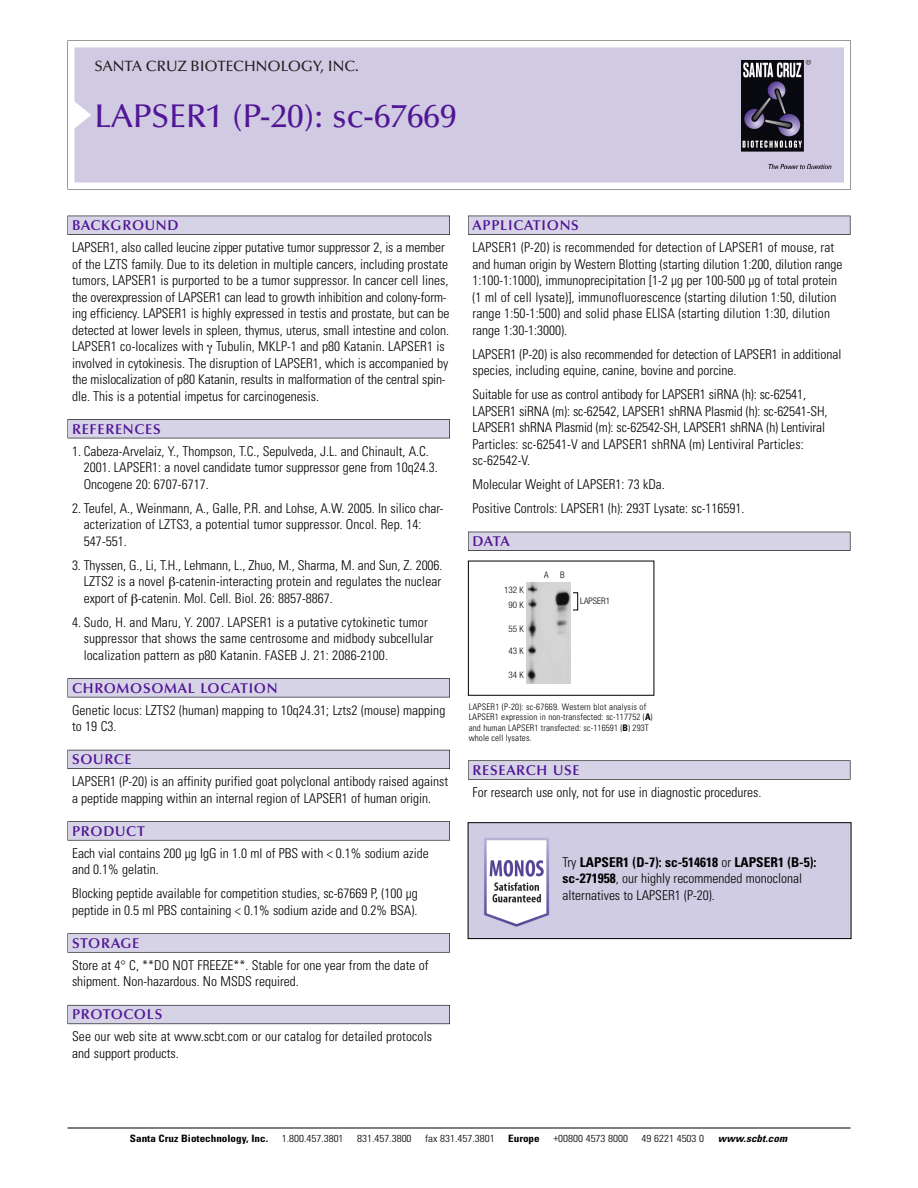
<style>
.page{position:relative;width:918px;height:1188px;background:#fff}
.page>*{position:absolute;margin:0;border:0;box-sizing:border-box;transform-origin:0 0}
.t1{font:500 33px "Optima";color:#511695}
.t2{font:500 15px "Optima";color:#231f20}
.t3{font:600 14.25px "Optima";letter-spacing:.05em;color:#511695}
.t4{font:300 condensed 13.5px/16.5px "Univers";color:#000}
.t5{font:300 condensed 10.2px "Univers";color:#000;scale:1.1 1}
.t6{font:700 condensed 10.2px "Univers";color:#000;scale:1.1 1}
.t7{font:italic 700 condensed 10.2px "Univers";letter-spacing:.005em;color:#000;scale:1.1 1}
.t8{font:300 condensed 9px/10.5px "Univers";letter-spacing:.015em;color:#000}
.t9{font:300 condensed 9px/15px "Helvetica Neue";color:#000;text-align:center}
.s1{font-weight:700}
</style>
<div class="page">
<svg style="left:68px;top:40px;width:783px;height:149px"></svg>
<div style="left:74px;top:47px;width:770px;height:135px;background:#d1cae3"></div>
<img style="left:741px;top:60px;width:90px;height:108px">
<div style="left:68px;top:216px;width:382px;height:19px;background:#525155"></div>
<div style="left:68px;top:216px;width:381px;height:18px;background:#d7d3e7"></div>
<div style="left:68px;top:419px;width:382px;height:19px;background:#525155"></div>
<div style="left:68px;top:420px;width:381px;height:18px;background:#d7d3e7"></div>
<div style="left:68px;top:678px;width:382px;height:19px;background:#545357"></div>
<div style="left:68px;top:679px;width:381px;height:18px;background:#d7d3e7"></div>
<div style="left:68px;top:750px;width:382px;height:19px;background:#54535a"></div>
<div style="left:68px;top:750px;width:381px;height:18px;background:#d7d3e7"></div>
<svg style="left:68px;top:821px;width:382px;height:20px"></svg>
<div style="left:68px;top:822px;width:381px;height:18px;background:#d7d3e7"></div>
<div style="left:68px;top:933px;width:382px;height:20px;background:#626263"></div>
<div style="left:68px;top:934px;width:381px;height:18px;background:#d7d3e7"></div>
<div style="left:68px;top:1005px;width:382px;height:19px;background:#66646d"></div>
<div style="left:68px;top:1006px;width:381px;height:18px;background:#d7d3e7"></div>
<div style="left:468px;top:216px;width:382px;height:19px;background:#525155"></div>
<div style="left:468px;top:216px;width:382px;height:18px;background:#d7d3e7"></div>
<div style="left:468px;top:532px;width:382px;height:19px;background:#515055"></div>
<div style="left:468px;top:532px;width:382px;height:18px;background:#d7d3e7"></div>
<div style="left:468px;top:760px;width:382px;height:20px;background:#666"></div>
<div style="left:468px;top:761px;width:382px;height:18px;background:#d7d3e7"></div>
<hr style="left:68px;top:1128px;width:782px;height:1px;background:#000">
<div style="left:468px;top:561px;width:186px;height:135px;border:1px solid #000"></div>
<img style="left:527px;top:582px;width:44px;height:102px">
<div style="left:573px;top:593px;width:5px;height:17px;border:1px solid #000"></div>
<img style="left:470px;top:824px;width:379px;height:113px">
<div style="left:468px;top:822px;width:383px;height:117px;border:1px solid #000"></div>
<p class="t2" style="left:94px;top:61px;width:266px">SANTA CRUZ BIOTECHNOLOGY, INC.</p>
<h1 class="t1" style="left:94px;top:103px;width:364px">LAPSER1 (P-20): sc-67669</h1>
<p class="t3" style="left:72px;top:219px;width:108px">BACKGROUND</p>
<p class="t4" style="left:72px;top:240px;width:379px">LAPSER1, also called leucine zipper putative tumor suppressor 2, is a member of the LZTS family. Due to its deletion in multiple cancers, including prostate tumors, LAPSER1 is purported to be a tumor suppressor. In cancer cell lines, the overexpression of LAPSER1 can lead to growth inhibition and colony-form&shy;ing efficiency. LAPSER1 is highly expressed in testis and prostate, but can be detected at lower levels in spleen, thymus, uterus, small intestine and colon.<br>LAPSER1 co-localizes with Tubulin, MKLP-1 and p80 Katanin. LAPSER1 is involved in cytokinesis. The disruption of LAPSER1, which is accompanied by the mislocalization of p80 Katanin, results in malformation of the central spin&shy;dle. This is a potential impetus for carcinogenesis.</p>
<p class="t3" style="left:72px;top:423px;width:90px">REFERENCES</p>
<p class="t4" style="left:84px;top:444px;width:356px;text-indent:-12px">1. Cabeza-Arvelaiz, Y., Thompson, T.C., Sepulveda, J.L. and Chinault, A.C.<br>2001. LAPSER1: a novel candidate tumor suppressor gene from 10q24.3.<br>Oncogene 20: 6707-6717.</p>
<p class="t4" style="left:84px;top:501px;width:361px;text-indent:-12px">2. Teufel, A., Weinmann, A., Galle, P.R. and Lohse, A.W. 2005. In silico char&shy;acterization of LZTS3, a potential tumor suppressor. Oncol. Rep. 14:<br>547-551.</p>
<p class="t4" style="left:84px;top:558px;width:360px;text-align:justify;text-indent:-12px">3. Thyssen, G., Li, T.H., Lehmann, L., Zhuo, M., Sharma, M. and Sun, Z. 2006.<br>LZTS2 is a novel -catenin-interacting protein and regulates the nuclear export of -catenin. Mol. Cell. Biol. 26: 8857-8867.</p>
<p class="t4" style="left:84px;top:615px;width:351px;text-indent:-12px">4. Sudo, H. and Maru, Y. 2007. LAPSER1 is a putative cytokinetic tumor suppressor that shows the same centrosome and midbody subcellular localization pattern as p80 Katanin. FASEB J. 21: 2086-2100.</p>
<p class="t3" style="left:72px;top:682px;width:207px">CHROMOSOMAL LOCATION</p>
<p class="t4" style="left:72px;top:703px;width:375px">Genetic locus: LZTS2 (human) mapping to 10q24.31; Lzts2 (mouse) mapping to 19 C3.</p>
<p class="t3" style="left:72px;top:754px;width:61px">SOURCE</p>
<p class="t4" style="left:72px;top:774px;width:378px">LAPSER1 (P-20) is an affinity purified goat polyclonal antibody raised against a peptide mapping within an internal region of LAPSER1 of human origin.</p>
<p class="t3" style="left:72px;top:825px;width:74px">PRODUCT</p>
<p class="t4" style="left:72px;top:846px;width:358px">Each vial contains 200 µg IgG in 1.0 ml of PBS with &lt; 0.1% sodium azide and 0.1% gelatin.</p>
<p class="t4" style="left:72px;top:886px;width:347px">Blocking peptide available for competition studies, sc-67669 P, (100 µg peptide in 0.5 ml PBS containing &lt; 0.1% sodium azide and 0.2% BSA).</p>
<p class="t3" style="left:72px;top:937px;width:69px">STORAGE</p>
<p class="t4" style="left:72px;top:958px;width:358px">Store at 4° C, **DO NOT FREEZE**. Stable for one year from the date of shipment. Non-hazardous. No MSDS required.</p>
<p class="t3" style="left:72px;top:1009px;width:92px">PROTOCOLS</p>
<p class="t4" style="left:72px;top:1030px;width:362px">See our web site at www.scbt.com or our catalog for detailed protocols and support products.</p>
<p class="t3" style="left:473px;top:219px;width:108px">APPLICATIONS</p>
<p class="t4" style="left:473px;top:240px;width:371px">LAPSER1 (P-20) is recommended for detection of LAPSER1 of mouse, rat and human origin by Western Blotting (starting dilution 1:200, dilution range 1:100-1:1000), immunoprecipitation [1-2 µg per 100-500 µg of total protein (1 ml of cell lysate)], immunofluorescence (starting dilution 1:50, dilution range 1:50-1:500) and solid phase ELISA (starting dilution 1:30, dilution range 1:30-1:3000).</p>
<p class="t4" style="left:473px;top:347px;width:370px">LAPSER1 (P-20) is also recommended for detection of LAPSER1 in additional species, including equine, canine, bovine and porcine.</p>
<p class="t4" style="left:473px;top:387px;width:356px">Suitable for use as control antibody for LAPSER1 siRNA (h): sc-62541, LAPSER1 siRNA (m): sc-62542, LAPSER1 shRNA Plasmid (h): sc-62541-SH, LAPSER1 shRNA Plasmid (m): sc-62542-SH, LAPSER1 shRNA (h) Lentiviral Particles: sc-62541-V and LAPSER1 shRNA (m) Lentiviral Particles: sc-62542-V.</p>
<p class="t4" style="left:473px;top:473px;width:274px;line-height:24px">Molecular Weight of LAPSER1: 73 kDa.<br>Positive Controls: LAPSER1 (h): 293T Lysate: sc-116591.</p>
<p class="t3" style="left:473px;top:536px;width:39px">DATA</p>
<p class="t9" style="left:504px;top:583px;width:21px">132 K<br>90 K</p>
<p class="t9" style="left:508px;top:622px;width:17px">55 K</p>
<p class="t9" style="left:508px;top:644px;width:17px">43 K</p>
<p class="t9" style="left:508px;top:668px;width:17px">34 K</p>
<p class="t9" style="left:544px;top:568px;width:6px">A</p>
<p class="t9" style="left:560px;top:568px;width:6px">B</p>
<p class="t9" style="left:580px;top:594px;width:31px">LAPSER1</p>
<p class="t8" style="left:469px;top:702px;width:185px">LAPSER1 (P-20): sc-67669. Western blot analysis of LAPSER1 expression in non-transfected: sc-117752 (<span class="s1">A</span>) and human LAPSER1 transfected: sc-116591 (<span class="s1">B</span>) 293T whole cell lysates.</p>
<p class="t3" style="left:473px;top:764px;width:109px">RESEARCH USE</p>
<p class="t4" style="left:473px;top:785px;width:290px">For research use only, not for use in diagnostic procedures.</p>
<p class="t4" style="left:563px;top:855px;width:255px">Try <span class="s1">LAPSER1 (D-7): sc-514618</span> or <span class="s1">LAPSER1 (B-5): sc-271958</span>, our highly recommended monoclonal alternatives to LAPSER1 (P-20).</p>
<p class="t6" style="left:130px;top:1135px;width:127px">Santa Cruz Biotechnology, Inc.</p>
<p class="t5" style="left:282px;top:1135px;width:58px">1.800.457.3801</p>
<p class="t5" style="left:357px;top:1135px;width:51px">831.457.3800</p>
<p class="t5" style="left:425px;top:1135px;width:65px">fax 831.457.3801</p>
<p class="t6" style="left:508px;top:1135px;width:30px">Europe</p>
<p class="t5" style="left:553px;top:1135px;width:69px">+00800 4573 8000</p>
<p class="t5" style="left:642px;top:1135px;width:58px">49 6221 4503 0</p>
<p class="t7" style="left:718px;top:1135px;width:64px">www.scbt.com</p>
</div>
